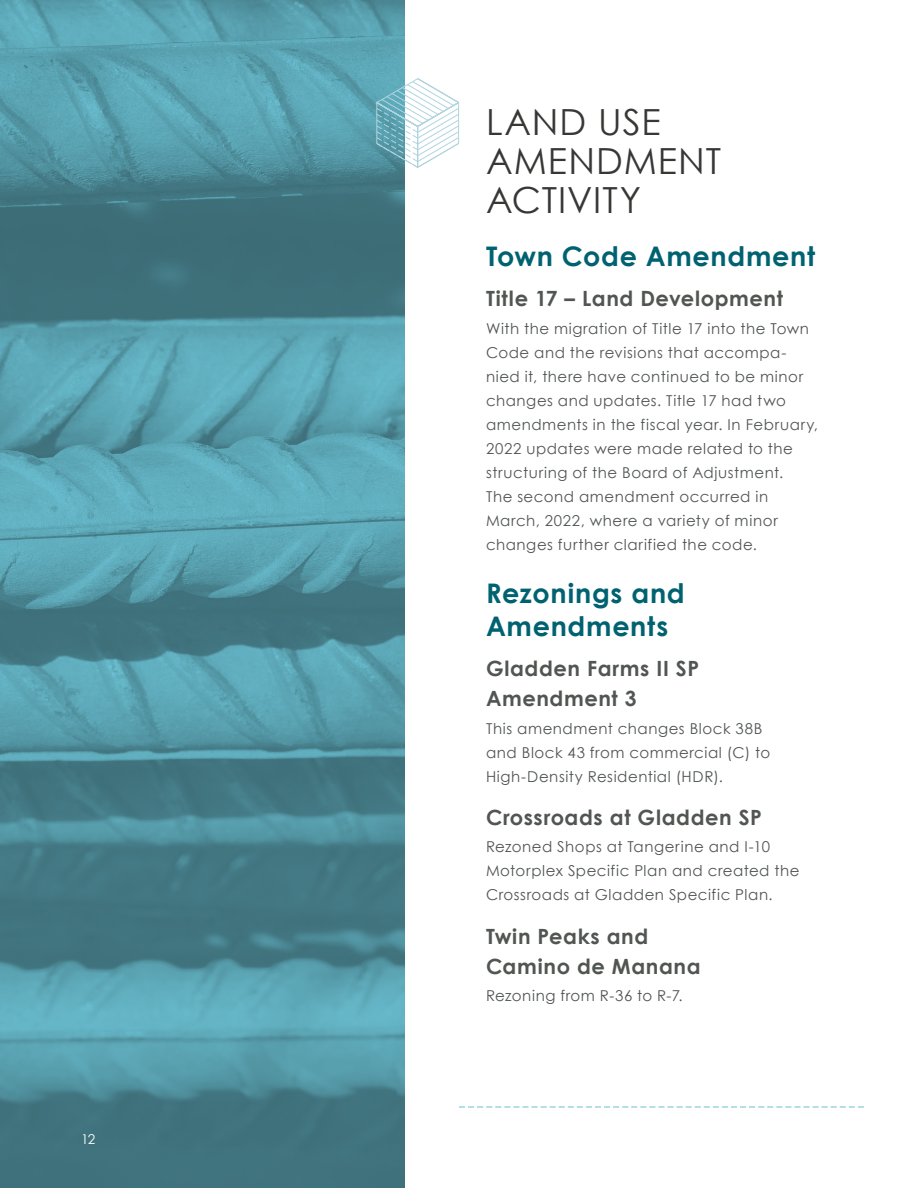
<style>
.page{position:relative;width:918px;height:1188px;background:#fff}
.page>*{position:absolute;margin:0;border:0;box-sizing:border-box;transform-origin:0 0}
.t1{font:36px/39px "Century Gothic";letter-spacing:.025em;color:#363835}
.t2{font:700 27px/33px "Century Gothic";letter-spacing:.025em;color:#006270}
.t3{font:700 21px/30px "Century Gothic";letter-spacing:.03em;color:#515652}
.t4{font:15px/24px "Century Gothic";letter-spacing:.035em;color:#515652}
.t5{font:13.5px "Century Gothic";color:#fff}
</style>
<div class="page">
<img style="left:0;top:0;width:405px;height:1188px">
<svg style="left:459px;top:1107px;width:405px;height:1px"></svg>
<svg style="left:376px;top:78px;width:83px;height:90px"></svg>
<p class="t5" style="left:81px;top:1130px;width:16px">12</p>
<h1 class="t1" style="left:486px;top:102px;width:237px">LAND USE<br>AMENDMENT<br>ACTIVITY</h1>
<h2 class="t2" style="left:486px;top:239px;width:331px">Town Code Amendment</h2>
<h3 class="t3" style="left:486px;top:283px;width:299px">Title 17 – Land Development</h3>
<p class="t4" style="left:486px;top:316px;width:334px">With the migration of Title 17 into the Town Code and the revisions that accompa&shy;nied it, there have continued to be minor changes and updates. Title 17 had two amendments in the fiscal year. In February, 2022 updates were made related to the structuring of the Board of Adjustment.<br>The second amendment occurred in March, 2022, where a variety of minor changes further clarified the code.</p>
<h2 class="t2" style="left:486px;top:576px;width:200px">Rezonings and<br>Amendments</h2>
<h3 class="t3" style="left:486px;top:653px;width:215px">Gladden Farms II SP<br>Amendment 3</h3>
<p class="t4" style="left:486px;top:716px;width:286px">This amendment changes Block 38B and Block 43 from commercial (C) to<br>High-Density Residential (HDR).</p>
<h3 class="t3" style="left:486px;top:801px;width:277px">Crossroads at Gladden SP</h3>
<p class="t4" style="left:486px;top:835px;width:315px">Rezoned Shops at Tangerine and I-10<br>Motorplex Specific Plan and created the<br>Crossroads at Gladden Specific Plan.</p>
<h3 class="t3" style="left:486px;top:920px;width:216px">Twin Peaks and<br>Camino de Manana</h3>
<p class="t4" style="left:486px;top:984px;width:198px">Rezoning from R-36 to R-7.</p>
</div>
